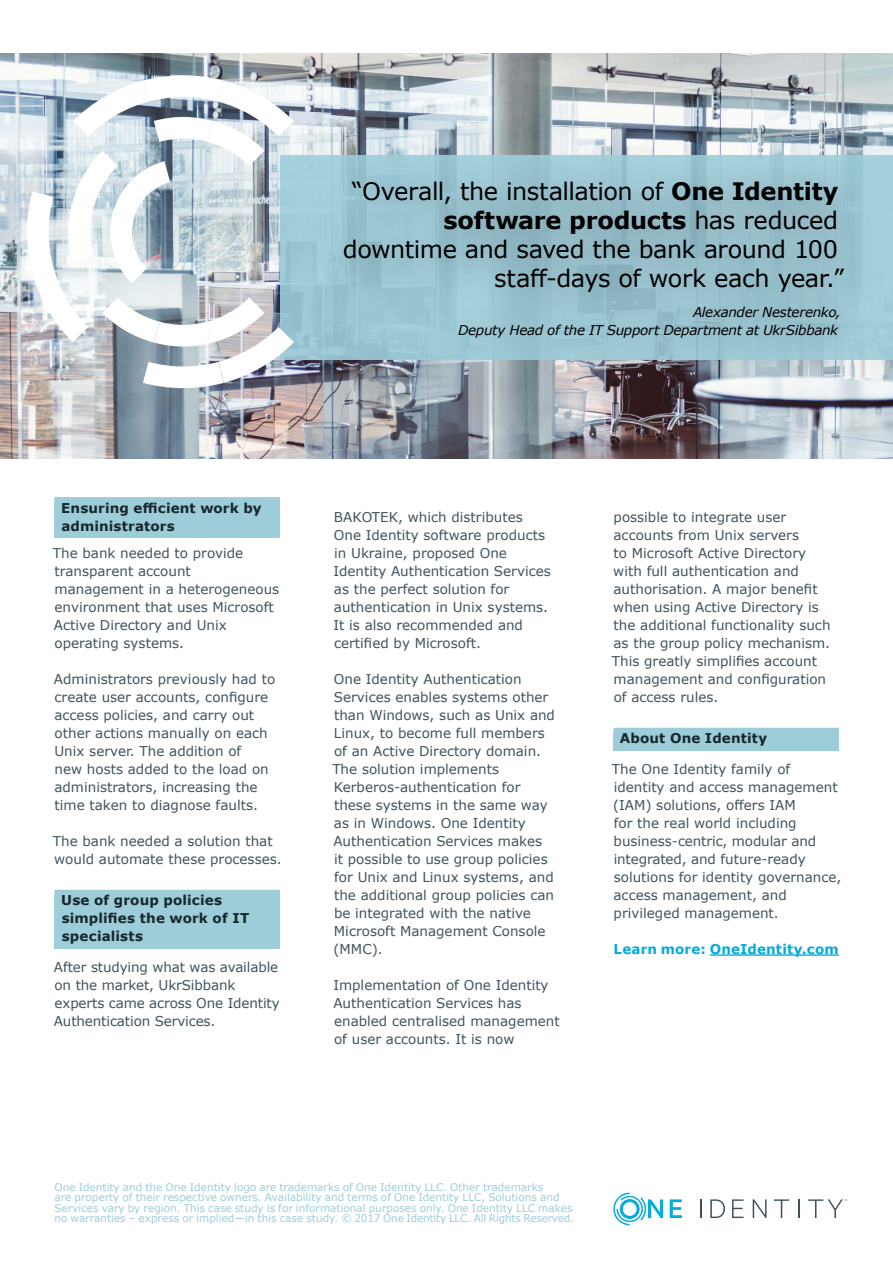
<style>
.page{position:relative;width:893px;height:1263px;background:#fff}
.page>*{position:absolute;margin:0;border:0;box-sizing:border-box;transform-origin:0 0}
.t1{font:24px/28.8px "Verdana";letter-spacing:-.02em;color:#000;text-align:right}
.t2{font:13.5px/18px "Verdana";color:#40535d}
.t3{font:700 13.5px/18px "Verdana";letter-spacing:.01em;color:#17272f}
.t4{font:italic 13.5px/18px "Verdana";letter-spacing:-.025em;color:#000;text-align:right}
.t5{font:700 13.5px "Verdana";letter-spacing:.01em;color:#05abdb}
.t6{font:10.5px/10.5px "Verdana";color:#9ecdda}
.s1{font-weight:700}
</style>
<div class="page">
<svg style="left:670px;top:1199px;width:12px;height:19px"></svg>
<svg style="left:700px;top:1199px;width:1px;height:19px"></svg>
<svg style="left:710px;top:1199px;width:15px;height:19px"></svg>
<svg style="left:732px;top:1199px;width:12px;height:19px"></svg>
<svg style="left:753px;top:1199px;width:14px;height:19px"></svg>
<svg style="left:774px;top:1199px;width:15px;height:19px"></svg>
<svg style="left:798px;top:1199px;width:1px;height:19px"></svg>
<svg style="left:613px;top:1192px;width:50px;height:33px"></svg>
<svg style="left:808px;top:1199px;width:39px;height:19px"></svg>
<img style="left:0;top:54px;width:893px;height:405px">
<div style="left:280px;top:155px;width:613px;height:205px;background:#9ecdda"></div>
<div style="left:54px;top:502px;width:226px;height:36px;background:#9ecdda"></div>
<div style="left:54px;top:497px;width:226px;height:22px;background:#9ecdda"></div>
<div style="left:54px;top:895px;width:226px;height:54px;background:#9ecdda"></div>
<div style="left:54px;top:890px;width:226px;height:22px;background:#9ecdda"></div>
<div style="left:613px;top:733px;width:226px;height:18px;background:#9ecdda"></div>
<div style="left:613px;top:728px;width:226px;height:22px;background:#9ecdda"></div>
<hr style="left:710px;top:954px;width:129px;height:2px;background:#05abdb">
<div style="left:316px;top:153px;width:566px;height:226px;background:#40535d;opacity:.75"></div>
<svg style="left:27px;top:75px;width:267px;height:313px"></svg>
<h1 class="t1" style="left:343px;top:177px;width:503px">“Overall, the installation of <span class="s1">One Identity software products</span> has reduced downtime and saved the bank around 100 staff-days of work each year.”</h1>
<p class="t4" style="left:458px;top:303px;width:384px">Alexander Nesterenko,<br>Deputy Head of the IT Support Department at UkrSibbank</p>
<p class="t3" style="left:61px;top:499px;width:202px">Ensuring efficient work by administrators</p>
<p class="t2" style="left:53px;top:544px;width:228px">The bank needed to provide transparent account management in a heterogeneous environment that uses Microsoft<br>Active Directory and Unix operating systems.</p>
<p class="t2" style="left:54px;top:670px;width:223px">Administrators previously had to create user accounts, configure access policies, and carry out other actions manually on each<br>Unix server. The addition of<br>new hosts added to the load on administrators, increasing the time taken to diagnose faults.</p>
<p class="t2" style="left:53px;top:832px;width:230px">The bank needed a solution that would automate these processes.</p>
<p class="t3" style="left:61px;top:891px;width:190px">Use of group policies simplifies the work of IT specialists</p>
<p class="t2" style="left:54px;top:958px;width:227px">After studying what was available on the market, UkrSibbank experts came across One Identity<br>Authentication Services.</p>
<p class="t2" style="left:333px;top:508px;width:219px">BAKOTEK, which distributes<br>One Identity software products in Ukraine, proposed One<br>Identity Authentication Services as the perfect solution for authentication in Unix systems.<br>It is also recommended and certified by Microsoft.</p>
<p class="t2" style="left:332px;top:670px;width:224px">One Identity Authentication<br>Services enables systems other than Windows, such as Unix and<br>Linux, to become full members of an Active Directory domain.<br>The solution implements<br>Kerberos-authentication for these systems in the same way as in Windows. One Identity<br>Authentication Services makes<br>it possible to use group policies for Unix and Linux systems, and the additional group policies can be integrated with the native<br>Microsoft Management Console (MMC).</p>
<p class="t2" style="left:333px;top:976px;width:228px">Implementation of One Identity<br>Authentication Services has enabled centralised management of user accounts. It is now</p>
<p class="t2" style="left:612px;top:508px;width:220px">possible to integrate user accounts from Unix servers<br>to Microsoft Active Directory with full authentication and authorisation. A major benefit when using Active Directory is the additional functionality such as the group policy mechanism.<br>This greatly simplifies account management and configuration of access rules.</p>
<p class="t3" style="left:620px;top:729px;width:149px">About One Identity</p>
<p class="t2" style="left:612px;top:760px;width:231px">The One Identity family of identity and access management (IAM) solutions, offers IAM<br>for the real world including business-centric, modular and integrated, and future-ready solutions for identity governance, access management, and privileged management.</p>
<p class="t5" style="left:614px;top:939px;width:227px">Learn more: OneIdentity.com</p>
<p class="t6" style="left:54px;top:1181px;width:521px">One Identity and the One Identity logo are trademarks of One Identity LLC. Other trademarks<br>are property of their respective owners. Availability and terms of One Identity LLC, Solutions and Services vary by region. This case study is for informational purposes only. One Identity LLC makes no warranties – express or implied—in this case study. © 2017 One Identity LLC. All Rights Reserved.</p>
</div>
